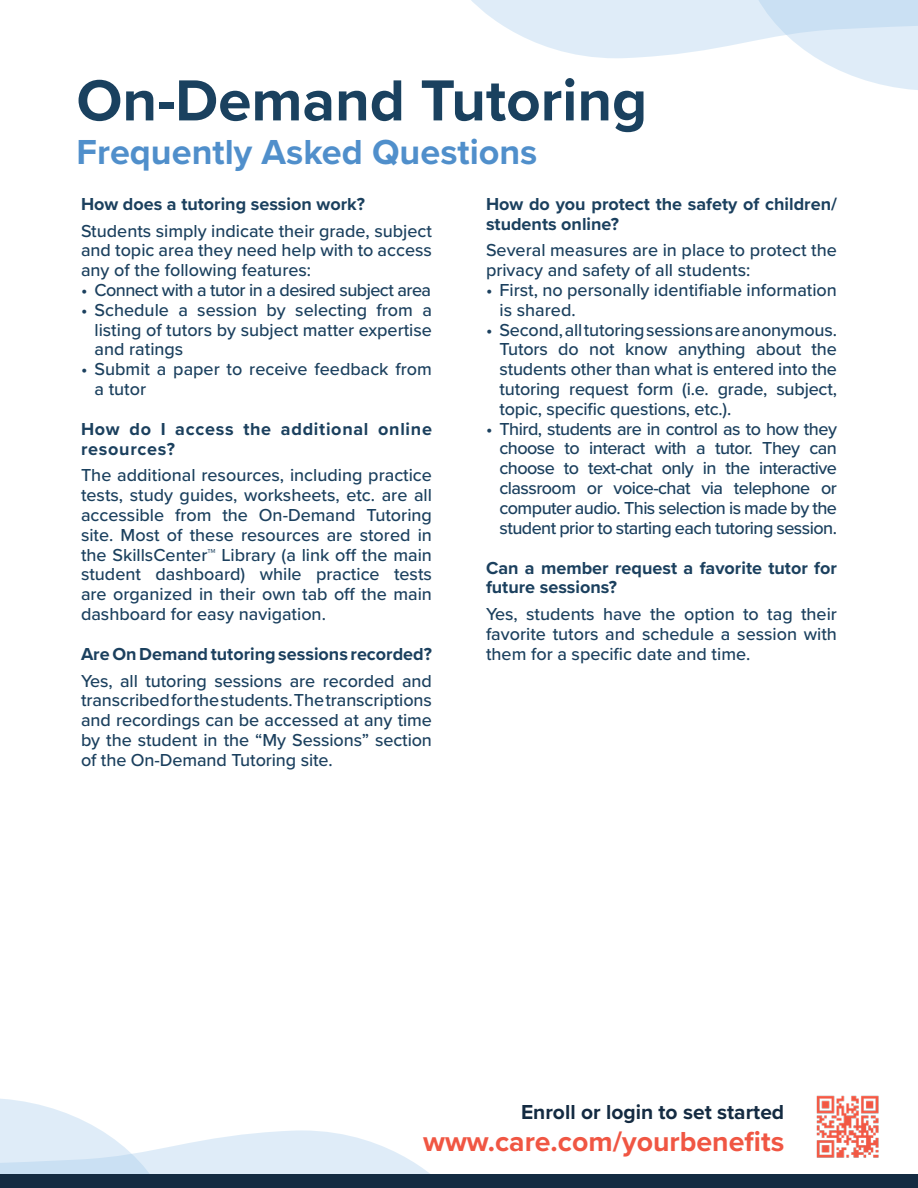
<style>
.page{position:relative;width:918px;height:1188px;background:#fff}
.page>*{position:absolute;margin:0;border:0;box-sizing:border-box;transform-origin:0 0}
.Subtitle_1{font:700 60px "Proxima Nova";color:#1a415f}
.Subtitle_1-2{font:700 36px "Proxima Nova";color:#508fcb}
.t1{font:700 28.5px "Proxima Nova";color:#f05643}
.t2{font:700 21px "Proxima Nova";color:#142b42}
.Body_Text{font:500 18px/19.8px "Proxima Nova";color:#1b405e;text-align:justify}
.Subtitle_1-3{font:700 18px/19.8px "Proxima Nova";color:#1b405e}
.Subtitle_1-4{font:700 18px/19.8px "Proxima Nova";letter-spacing:.04em;color:#1b405e}
.Body_Text-2{font:500 18px "Proxima Nova";letter-spacing:-.03em;color:#1b405e}
</style>
<div class="page">
<svg style="left:0;top:1098px;width:430px;height:76px"></svg>
<div style="left:0;top:1174px;width:918px;height:14px;background:#142b42"></div>
<svg style="left:471px;top:0;width:447px;height:90px"></svg>
<img style="left:816px;top:1095px;width:63px;height:63px">
<p class="Subtitle_1" style="left:76px;top:56px;width:572px">On-Demand Tutoring</p>
<p class="Subtitle_1-2" style="left:76px;top:125px;width:462px">Frequently Asked Questions</p>
<p class="Subtitle_1-3" style="left:81px;top:194px;width:285px">How does a tutoring session work?</p>
<p class="Body_Text" style="left:81px;top:220px;width:352px">Students simply indicate their grade, subject and topic area they need help with to access any of the following features:</p>
<p class="Body_Text-2" style="left:81px;top:276px;width:352px">• Connect with a tutor in a desired subject area</p>
<p class="Body_Text" style="left:94px;top:299px;width:339px;text-indent:-14px">• Schedule a session by selecting from a listing of tutors by subject matter expertise and ratings</p>
<p class="Body_Text" style="left:94px;top:359px;width:339px;text-indent:-14px">• Submit a paper to receive feedback from a tutor</p>
<p class="Subtitle_1-4" style="left:81px;top:419px;width:353px">How do I access the additional online resources?</p>
<p class="Body_Text" style="left:81px;top:465px;width:353px">The additional resources, including practice tests, study guides, worksheets, etc. are all accessible from the On-Demand Tutoring site. Most of these resources are stored in the SkillsCenter™ Library (a link off the main student dashboard) while practice tests are organized in their own tab off the main dashboard for easy navigation.</p>
<p class="Subtitle_1-3" style="left:81px;top:644px;width:353px">Are On Demand tutoring sessions recorded?</p>
<p class="Body_Text" style="left:81px;top:670px;width:353px">Yes, all tutoring sessions are recorded and transcribed for the students. The transcriptions and recordings can be accessed at any time by the student in the “My Sessions” section of the On-Demand Tutoring site.</p>
<p class="Subtitle_1-3" style="left:486px;top:194px;width:353px">How do you protect the safety of children/ students online?</p>
<p class="Body_Text" style="left:486px;top:240px;width:352px">Several measures are in place to protect the privacy and safety of all students:</p>
<p class="Body_Text" style="left:500px;top:279px;width:339px;text-indent:-14px">• First, no personally identifiable information is shared.</p>
<p class="Body_Text" style="left:500px;top:319px;width:339px;text-indent:-14px">• Second, all tutoring sessions are anonymous.<br>Tutors do not know anything about the students other than what is entered into the tutoring request form (i.e. grade, subject, topic, specific questions, etc.).</p>
<p class="Body_Text" style="left:500px;top:418px;width:339px;text-indent:-14px">• Third, students are in control as to how they choose to interact with a tutor. They can choose to text-chat only in the interactive classroom or voice-chat via telephone or computer audio. This selection is made by the student prior to starting each tutoring session.</p>
<p class="Subtitle_1-3" style="left:486px;top:557px;width:352px">Can a member request a favorite tutor for future sessions?</p>
<p class="Body_Text" style="left:486px;top:603px;width:353px">Yes, students have the option to tag their favorite tutors and schedule a session with them for a specific date and time.</p>
<p class="t2" style="left:521px;top:1097px;width:265px">Enroll or login to set started</p>
<p class="t1" style="left:423px;top:1120px;width:363px">www.care.com/yourbenefits</p>
</div>
